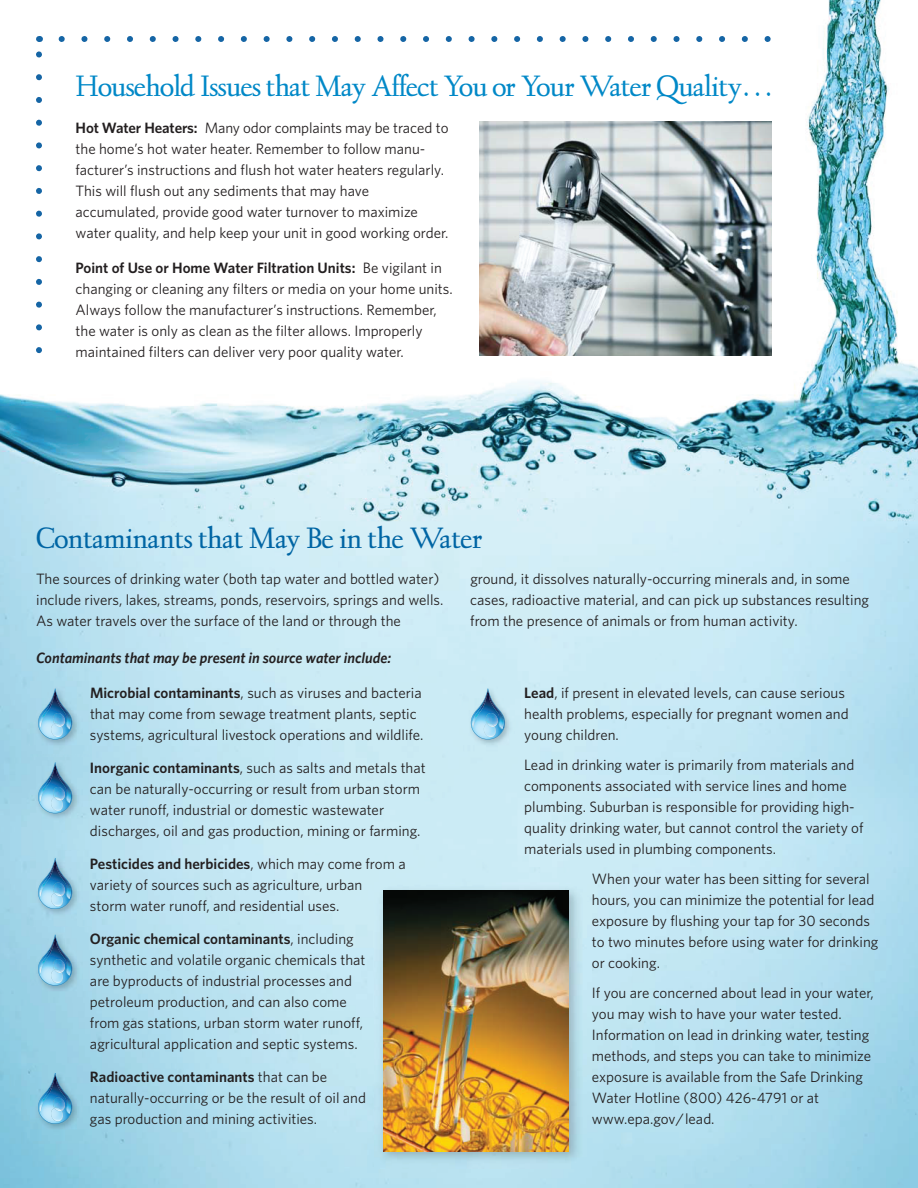
<style>
.page{position:relative;width:918px;height:1188px;background:#fff}
.page>*{position:absolute;margin:0;border:0;box-sizing:border-box;transform-origin:0 0}
.t1{font:31.5px "Kaatskill H";letter-spacing:-.025em;color:#0088c7}
.t2{font:31.5px "Kaatskill H";letter-spacing:-.015em;color:#0065a4}
.t3{font:15px/21px "Whitney";color:#231f20}
.t4{font:italic 600 15px "Whitney";color:#231f20}
.s1{font-weight:600}
</style>
<div class="page">
<img style="left:0;top:0;width:918px;height:1188px">
<img style="left:30px;top:681px;width:62px;height:149px">
<svg style="left:37px;top:689px;width:35px;height:51px"></svg>
<img style="left:37px;top:692px;width:18px;height:36px">
<img style="left:56px;top:696px;width:16px;height:34px">
<div style="left:463px;top:681px;width:62px;height:75px;background:#cbebf5"></div>
<svg style="left:470px;top:689px;width:35px;height:51px"></svg>
<img style="left:470px;top:692px;width:18px;height:36px">
<img style="left:489px;top:696px;width:16px;height:34px">
<img style="left:30px;top:755px;width:62px;height:1px">
<svg style="left:37px;top:763px;width:35px;height:50px"></svg>
<img style="left:37px;top:766px;width:18px;height:36px">
<img style="left:56px;top:769px;width:16px;height:35px">
<img style="left:30px;top:851px;width:62px;height:151px">
<svg style="left:37px;top:858px;width:35px;height:51px"></svg>
<img style="left:37px;top:862px;width:18px;height:36px">
<img style="left:56px;top:865px;width:16px;height:34px">
<svg style="left:37px;top:935px;width:35px;height:51px"></svg>
<img style="left:37px;top:938px;width:18px;height:36px">
<img style="left:56px;top:942px;width:16px;height:34px">
<img style="left:30px;top:1065px;width:62px;height:75px">
<svg style="left:37px;top:1073px;width:35px;height:51px"></svg>
<img style="left:37px;top:1077px;width:18px;height:36px">
<img style="left:56px;top:1080px;width:16px;height:34px">
<img style="left:375px;top:882px;width:211px;height:287px">
<img style="left:384px;top:891px;width:185px;height:260px">
<div style="left:0;top:0;width:772px;height:365px;background:#fff"></div>
<svg style="left:36px;top:51px;width:6px;height:303px"></svg>
<svg style="left:62px;top:36px;width:709px;height:6px"></svg>
<img style="left:480px;top:121px;width:292px;height:235px">
<h1 class="t1" style="left:76px;top:68px;width:698px">Household Issues that May Affect You or Your Water Quality. . .</h1>
<p class="t3" style="left:76px;top:117px;width:375px"><span class="s1">Hot Water Heaters:</span> Many odor complaints may be traced to the home’s hot water heater. Remember to follow manu&shy;facturer’s instructions and flush hot water heaters regularly.<br>This will flush out any sediments that may have accumulated, provide good water turnover to maximize water quality, and help keep your unit in good working order.</p>
<p class="t3" style="left:76px;top:257px;width:379px"><span class="s1">Point of Use or Home Water Filtration Units:</span> Be vigilant in changing or cleaning any filters or media on your home units.<br>Always follow the manufacturer’s instructions. Remember, the water is only as clean as the filter allows. Improperly maintained filters can deliver very poor quality water.</p>
<h1 class="t2" style="left:36px;top:520px;width:448px">Contaminants that May Be in the Water</h1>
<p class="t3" style="left:36px;top:568px;width:409px">The sources of drinking water (both tap water and bottled water) include rivers, lakes, streams, ponds, reservoirs, springs and wells.<br>As water travels over the surface of the land or through the</p>
<p class="t3" style="left:470px;top:568px;width:400px">ground, it dissolves naturally-occurring minerals and, in some cases, radioactive material, and can pick up substances resulting from the presence of animals or from human activity.</p>
<p class="t4" style="left:36px;top:649px;width:357px">Contaminants that may be present in source water include:</p>
<p class="t3" style="left:90px;top:682px;width:335px"><span class="s1">Microbial contaminants</span>, such as viruses and bacteria that may come from sewage treatment plants, septic systems, agricultural livestock operations and wildlife.</p>
<p class="t3" style="left:90px;top:757px;width:337px"><span class="s1">Inorganic contaminants</span>, such as salts and metals that can be naturally-occurring or result from urban storm water runoff, industrial or domestic wastewater discharges, oil and gas production, mining or farming.</p>
<p class="t3" style="left:90px;top:853px;width:317px"><span class="s1">Pesticides and herbicides</span>, which may come from a variety of sources such as agriculture, urban<br>storm water runoff, and residential uses.</p>
<p class="t3" style="left:90px;top:928px;width:277px"><span class="s1">Organic chemical contaminants</span>, including synthetic and volatile organic chemicals that are byproducts of industrial processes and petroleum production, and can also come from gas stations, urban storm water runoff, agricultural application and septic systems.</p>
<p class="t3" style="left:90px;top:1066px;width:278px"><span class="s1">Radioactive contaminants</span> that can be naturally-occurring or be the result of oil and gas production and mining activities.</p>
<p class="t3" style="left:524px;top:682px;width:326px"><span class="s1">Lead</span>, if present in elevated levels, can cause serious health problems, especially for pregnant women and young children.</p>
<p class="t3" style="left:524px;top:754px;width:341px">Lead in drinking water is primarily from materials and components associated with service lines and home plumbing. Suburban is responsible for providing high&shy;quality drinking water, but cannot control the variety of materials used in plumbing components.</p>
<p class="t3" style="left:592px;top:868px;width:288px">When your water has been sitting for several hours, you can minimize the potential for lead exposure by flushing your tap for 30 seconds to two minutes before using water for drinking or cooking.</p>
<p class="t3" style="left:592px;top:982px;width:284px">If you are concerned about lead in your water, you may wish to have your water tested.<br>Information on lead in drinking water, testing methods, and steps you can take to minimize exposure is available from the Safe Drinking Water Hotline (800) 426-4791 or at www.epa.gov/lead.</p>
</div>
